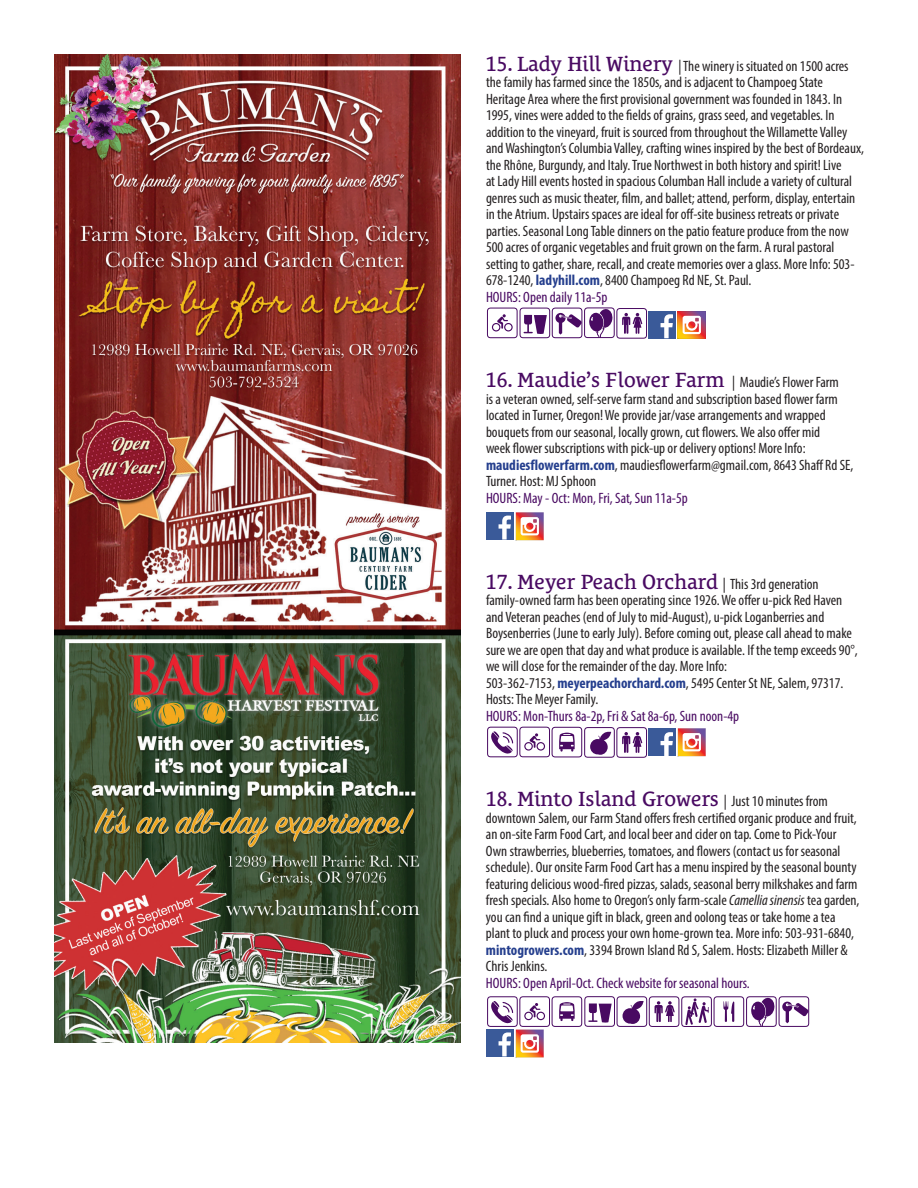
<style>
.page{position:relative;width:918px;height:1188px;background:#fff}
.page>*{position:absolute;margin:0;border:0;box-sizing:border-box;transform-origin:0 0}
.t1{font:21px "Le Monde Courrier Std";color:#490a62}
.t2{font:condensed 15px/16.5px "Myriad Pro";color:#231f20}
.t3{font:condensed 15px "Myriad Pro";color:#490a62}
.s1{font-family:"Le Monde Courrier Std";font-stretch:normal;font-size:21px;color:#490a62}
.s2{font-weight:700;color:#253f8e}
.s3{color:#490a62}
.s4{font-family:"Myriad Pro";font-stretch:condensed;font-size:15px;color:#231f20}
.s5{font-style:italic}
</style>
<div class="page">
<svg style="left:487px;top:307px;width:160px;height:32px"></svg>
<div style="left:648px;top:311px;width:28px;height:27px;background:#3a5a99"></div>
<svg style="left:661px;top:311px;width:45px;height:28px"></svg>
<div style="left:486px;top:512px;width:28px;height:28px;background:#3a5a99"></div>
<svg style="left:499px;top:512px;width:45px;height:28px"></svg>
<svg style="left:487px;top:727px;width:160px;height:31px"></svg>
<div style="left:648px;top:729px;width:28px;height:27px;background:#3a5a99"></div>
<svg style="left:661px;top:728px;width:45px;height:28px"></svg>
<div style="left:486px;top:1029px;width:28px;height:28px;background:#3a5a99"></div>
<svg style="left:487px;top:996px;width:322px;height:61px"></svg>
<img style="left:54px;top:54px;width:407px;height:988px">
<p class="t2" style="left:486px;top:57px;width:380px"><span class="s1">15. Lady Hill Winery</span> | The winery is situated on 1500 acres the family has farmed since the 1850s, and is adjacent to Champoeg State Heritage Area where the first provisional government was founded in 1843. In 1995, vines were added to the fields of grains, grass seed, and vegetables. In addition to the vineyard, fruit is sourced from throughout the Willamette Valley and Washington’s Columbia Valley, crafting wines inspired by the best of Bordeaux, the Rhône, Burgundy, and Italy. True Northwest in both history and spirit! Live<br>at Lady Hill events hosted in spacious Columban Hall include a variety of cultural genres such as music theater, film, and ballet; attend, perform, display, entertain in the Atrium. Upstairs spaces are ideal for off-site business retreats or private parties. Seasonal Long Table dinners on the patio feature produce from the now 500 acres of organic vegetables and fruit grown on the farm. A rural pastoral setting to gather, share, recall, and create memories over a glass. More Info: 503- 678-1240, <span class="s2">ladyhill.com</span>, 8400 Champoeg Rd NE, St. Paul.<br><span class="s3">HOURS: Open daily 11a-5p</span></p>
<h1 class="t1" style="left:486px;top:368px;width:354px">16. Maudie’s Flower Farm <span class="s4">| Maudie’s Flower Farm</span></h1>
<p class="t2" style="left:486px;top:391px;width:369px">is a veteran owned, self-serve farm stand and subscription based flower farm located in Turner, Oregon! We provide jar/vase arrangements and wrapped bouquets from our seasonal, locally grown, cut flowers. We also offer mid<br>week flower subscriptions with pick-up or delivery options! More Info: <span class="s2">maudiesflowerfarm.com</span>, maudiesflowerfarm@gmail.com, 8643 Shaff Rd SE, Turner. Host: MJ Sphoon</p>
<p class="t3" style="left:486px;top:489px;width:203px">HOURS: May - Oct: Mon, Fri, Sat, Sun 11a-5p</p>
<h1 class="t1" style="left:486px;top:569px;width:334px">17. Meyer Peach Orchard <span class="s4">| This 3rd generation</span></h1>
<p class="t2" style="left:486px;top:592px;width:373px">family-owned farm has been operating since 1926. We offer u-pick Red Haven and Veteran peaches (end of July to mid-August), u-pick Loganberries and Boysenberries (June to early July). Before coming out, please call ahead to make sure we are open that day and what produce is available. If the temp exceeds 90°, we will close for the remainder of the day. More Info:<br>503-362-7153, <span class="s2">meyerpeachorchard.com</span>, 5495 Center St NE, Salem, 97317.<br>Hosts: The Meyer Family.</p>
<p class="t3" style="left:486px;top:707px;width:255px">HOURS: Mon-Thurs 8a-2p, Fri &amp; Sat 8a-6p, Sun noon-4p</p>
<h1 class="t1" style="left:486px;top:787px;width:343px">18. Minto Island Growers <span class="s4">| Just 10 minutes from</span></h1>
<p class="t2" style="left:486px;top:810px;width:375px">downtown Salem, our Farm Stand offers fresh certified organic produce and fruit, an on-site Farm Food Cart, and local beer and cider on tap. Come to Pick-Your Own strawberries, blueberries, tomatoes, and flowers (contact us for seasonal schedule). Our onsite Farm Food Cart has a menu inspired by the seasonal bounty featuring delicious wood-fired pizzas, salads, seasonal berry milkshakes and farm fresh specials. Also home to Oregon’s only farm-scale <span class="s5">Camellia sinensis</span> tea garden, you can find a unique gift in black, green and oolong teas or take home a tea plant to pluck and process your own home-grown tea. More info: 503-931-6840, <span class="s2">mintogrowers.com</span>, 3394 Brown Island Rd S, Salem. Hosts: Elizabeth Miller &amp; Chris Jenkins.</p>
<p class="t3" style="left:486px;top:974px;width:265px">HOURS: Open April-Oct. Check website for seasonal hours.</p>
</div>
